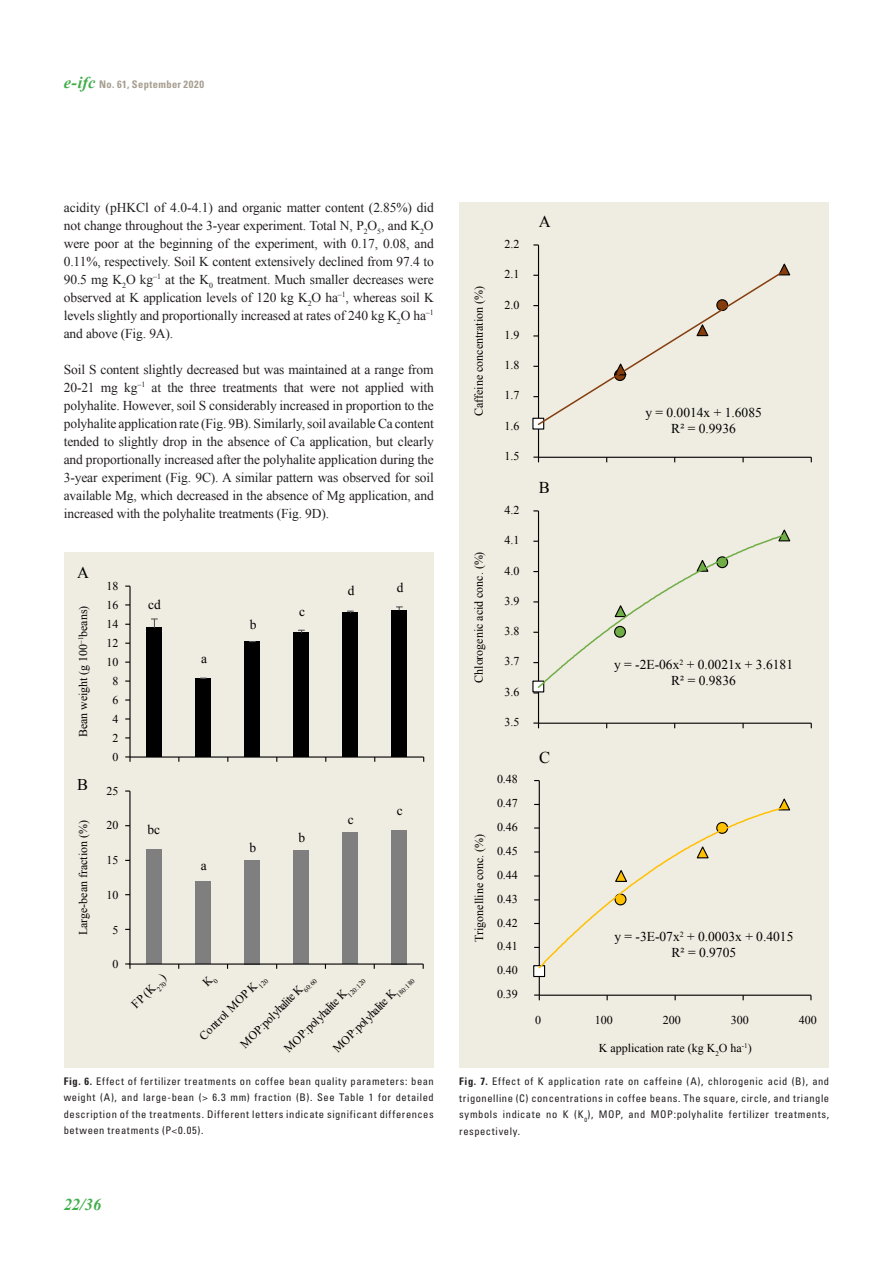
<style>
.page{position:relative;width:893px;height:1263px;background:#fff}
.page>*{position:absolute;margin:0;border:0;box-sizing:border-box;transform-origin:0 0}
.t1{font:italic 700 16.5px "Times New Roman";color:#40ae49}
.t2{font:16.5px "Times New Roman";color:#000}
.t3{font:16.35px "Times New Roman";color:#000}
.IPI_Standard{font:13.5px/18px "Times New Roman";letter-spacing:-.01em;color:#231f20;text-align:justify}
.t4{font:13.5px/16.2px "Times New Roman";color:#000;text-align:center}
.t5{font:13.35px "Times New Roman";color:#000}
.t6{font:12px "Times New Roman";letter-spacing:-.005em;color:#000}
.t7{font:11.85px "Times New Roman";color:#000}
.IPI_Figure_caption{font:condensed 10.5px/16.5px "Univers LT Pro";letter-spacing:.055em;color:#231f20;text-align:justify}
.t8{font:700 condensed 10.5px "Univers LT Std";letter-spacing:.04em;color:#a69e8f}
.s1{font-family:"Times New Roman";font-style:italic;font-stretch:normal;font-size:16.5px;color:#40ae49}
.s2{font-family:"Univers LT Std";font-weight:700}
</style>
<div class="page">
<div style="left:64px;top:552px;width:370px;height:306px;background:#efece1"></div>
<div style="left:392px;top:610px;width:15px;height:147px;background:#000"></div>
<div style="left:343px;top:613px;width:15px;height:144px;background:#000"></div>
<div style="left:294px;top:633px;width:15px;height:124px;background:#000"></div>
<div style="left:245px;top:642px;width:15px;height:115px;background:#000"></div>
<div style="left:196px;top:679px;width:15px;height:78px;background:#000"></div>
<div style="left:147px;top:627px;width:15px;height:130px;background:#000"></div>
<svg style="left:151px;top:618px;width:7px;height:10px"></svg>
<svg style="left:200px;top:677px;width:7px;height:2px"></svg>
<svg style="left:298px;top:630px;width:7px;height:3px"></svg>
<svg style="left:347px;top:611px;width:7px;height:2px"></svg>
<svg style="left:396px;top:606px;width:7px;height:4px"></svg>
<hr style="left:129px;top:586px;width:2px;height:171px;background:#000">
<hr style="left:130px;top:756px;width:294px;height:2px;background:#000">
<svg style="left:125px;top:756px;width:6px;height:6px"></svg>
<div style="left:64px;top:767px;width:370px;height:301px;background:#efece1"></div>
<div style="left:392px;top:830px;width:15px;height:134px;background:#7f7f7f"></div>
<div style="left:343px;top:832px;width:15px;height:132px;background:#7f7f7f"></div>
<div style="left:294px;top:850px;width:15px;height:114px;background:#7f7f7f"></div>
<div style="left:245px;top:860px;width:15px;height:104px;background:#7f7f7f"></div>
<div style="left:196px;top:882px;width:15px;height:82px;background:#7f7f7f"></div>
<div style="left:147px;top:850px;width:15px;height:114px;background:#7f7f7f"></div>
<hr style="left:129px;top:791px;width:2px;height:173px;background:#000">
<hr style="left:129px;top:963px;width:294px;height:2px;background:#000">
<svg style="left:125px;top:963px;width:6px;height:6px"></svg>
<div style="left:459px;top:202px;width:370px;height:866px;background:#efece1"></div>
<hr style="left:539px;top:781px;width:1px;height:214px;background:#000">
<hr style="left:539px;top:995px;width:272px;height:1px;background:#000">
<svg style="left:534px;top:994px;width:6px;height:6px"></svg>
<div style="left:534px;top:966px;width:11px;height:10px;background:#fff"></div>
<div style="left:533px;top:965px;width:12px;height:12px;border:1px solid #000"></div>
<svg style="left:534px;top:797px;width:257px;height:175px"></svg>
<hr style="left:538px;top:511px;width:1px;height:212px;background:#000">
<hr style="left:538px;top:723px;width:273px;height:1px;background:#000">
<svg style="left:533px;top:722px;width:6px;height:6px"></svg>
<svg style="left:533px;top:529px;width:258px;height:164px"></svg>
<hr style="left:538px;top:245px;width:1px;height:212px;background:#000">
<hr style="left:538px;top:457px;width:273px;height:1px;background:#000">
<svg style="left:533px;top:263px;width:258px;height:165px"></svg>
<p class="t8" style="left:64px;top:78px;width:142px"><span class="s1">e-ifc</span> No. 61, September 2020</p>
<p class="IPI_Standard" style="left:64px;top:198px;width:372px">acidity (pHKCl of 4.0-4.1) and organic matter content (2.85%) did not change throughout the 3-year experiment. Total N, P<sub>2</sub>O<sub>5</sub>, and K<sub>2</sub>O were poor at the beginning of the experiment, with 0.17, 0.08, and 0.11%, respectively. Soil K content extensively declined from 97.4 to 90.5 mg K<sub>2</sub>O kg<sup>–1</sup> at the K<sub>0</sub> treatment. Much smaller decreases were observed at K application levels of 120 kg K<sub>2</sub>O ha<sup>–1</sup>, whereas soil K levels slightly and proportionally increased at rates of 240 kg K<sub>2</sub>O ha<sup>–1 </sup>and above (Fig. 9A).</p>
<p class="IPI_Standard" style="left:64px;top:360px;width:371px">Soil S content slightly decreased but was maintained at a range from 20-21 mg kg<sup>–1</sup> at the three treatments that were not applied with polyhalite. However, soil S considerably increased in proportion to the polyhalite application rate (Fig. 9B). Similarly, soil available Ca content tended to slightly drop in the absence of Ca application, but clearly and proportionally increased after the polyhalite application during the 3-year experiment (Fig. 9C). A similar pattern was observed for soil available Mg, which decreased in the absence of Mg application, and increased with the polyhalite treatments (Fig. 9D).</p>
<p class="t3" style="left:77px;top:561px;width:13px">A</p>
<p class="t7" style="left:75px;top:737px;width:133px;rotate:-90deg">Bean weight (g 100<sup>–1</sup>beans)</p>
<p class="t7" style="left:107px;top:578px;width:13px">18</p>
<p class="t7" style="left:107px;top:597px;width:13px">16</p>
<p class="t7" style="left:107px;top:616px;width:13px">14</p>
<p class="t7" style="left:107px;top:635px;width:13px">12</p>
<p class="t7" style="left:107px;top:654px;width:13px">10</p>
<p class="t7" style="left:113px;top:673px;width:7px">8</p>
<p class="t7" style="left:113px;top:692px;width:7px">6</p>
<p class="t7" style="left:113px;top:711px;width:7px">4</p>
<p class="t7" style="left:113px;top:730px;width:7px">2</p>
<p class="t7" style="left:113px;top:749px;width:7px">0</p>
<p class="t7" style="left:77px;top:783px;width:43px"><sup>B</sup> 25</p>
<p class="t7" style="left:75px;top:935px;width:116px;rotate:-90deg">Large-bean fraction (%)</p>
<p class="t7" style="left:107px;top:817px;width:13px">20</p>
<p class="t7" style="left:107px;top:852px;width:13px">15</p>
<p class="t7" style="left:107px;top:887px;width:13px">10</p>
<p class="t7" style="left:113px;top:922px;width:7px">5</p>
<p class="t5" style="left:148px;top:595px;width:14px">cd</p>
<p class="t5" style="left:147px;top:821px;width:14px">bc</p>
<p class="t5" style="left:201px;top:649px;width:7px">a</p>
<p class="t5" style="left:201px;top:856px;width:7px">a</p>
<p class="t5" style="left:250px;top:615px;width:8px">b</p>
<p class="t5" style="left:249px;top:838px;width:8px">b</p>
<p class="t5" style="left:299px;top:602px;width:7px">c</p>
<p class="t5" style="left:298px;top:828px;width:8px">b</p>
<p class="t5" style="left:348px;top:582px;width:8px">d</p>
<p class="t5" style="left:397px;top:578px;width:8px">d</p>
<p class="t5" style="left:348px;top:810px;width:7px">c</p>
<p class="t5" style="left:397px;top:801px;width:7px">c</p>
<p class="t6" style="left:471px;top:416px;width:131px;rotate:-90deg">Caffeine concentration (%)</p>
<p class="t6" style="left:471px;top:683px;width:133px;rotate:-90deg">Chlorogenic acid conc. (%)</p>
<p class="t6" style="left:505px;top:236px;width:16px">2.2</p>
<p class="t6" style="left:505px;top:266px;width:16px">2.1</p>
<p class="t6" style="left:505px;top:296px;width:16px">2.0</p>
<p class="t6" style="left:505px;top:327px;width:16px">1.9</p>
<p class="t6" style="left:505px;top:357px;width:16px">1.8</p>
<p class="t6" style="left:505px;top:387px;width:16px">1.7</p>
<p class="t6" style="left:505px;top:418px;width:16px">1.6</p>
<p class="t6" style="left:505px;top:448px;width:16px">1.5</p>
<p class="t6" style="left:505px;top:502px;width:16px">4.2</p>
<p class="t6" style="left:505px;top:532px;width:16px">4.1</p>
<p class="t6" style="left:505px;top:562px;width:16px">4.0</p>
<p class="t6" style="left:505px;top:592px;width:16px">3.9</p>
<p class="t6" style="left:505px;top:623px;width:16px">3.8</p>
<p class="t6" style="left:505px;top:653px;width:16px">3.7</p>
<p class="t6" style="left:505px;top:683px;width:16px">3.6</p>
<p class="t6" style="left:505px;top:714px;width:16px">3.5</p>
<p class="t6" style="left:471px;top:942px;width:110px;rotate:-90deg">Trigonelline conc. (%)</p>
<p class="t6" style="left:497px;top:771px;width:22px">0.48</p>
<p class="t6" style="left:497px;top:795px;width:22px">0.47</p>
<p class="t6" style="left:497px;top:819px;width:22px">0.46</p>
<p class="t6" style="left:497px;top:843px;width:22px">0.45</p>
<p class="t6" style="left:497px;top:867px;width:22px">0.44</p>
<p class="t6" style="left:497px;top:890px;width:22px">0.43</p>
<p class="t6" style="left:497px;top:914px;width:22px">0.42</p>
<p class="t6" style="left:497px;top:938px;width:22px">0.41</p>
<p class="t2" style="left:539px;top:210px;width:13px">A</p>
<p class="t2" style="left:539px;top:476px;width:13px">B</p>
<p class="t2" style="left:539px;top:746px;width:13px">C</p>
<p class="t4" style="left:645px;top:404px;width:118px">y = 0.0014x + 1.6085<br>R² = 0.9936</p>
<p class="t4" style="left:614px;top:656px;width:181px">y = -2E-06x<sup>2</sup> + 0.0021x + 3.6181<br>R² = 0.9836</p>
<p class="t4" style="left:614px;top:928px;width:181px">y = -3E-07x<sup>2</sup> + 0.0003x + 0.4015<br>R² = 0.9705</p>
<p class="t7" style="left:113px;top:956px;width:7px">0</p>
<p class="t6" style="left:497px;top:962px;width:22px">0.40</p>
<p class="t7" style="left:128px;top:1001px;width:45px;rotate:-45deg">FP (K<sub>270</sub>)</p>
<p class="t7" style="left:196px;top:1032px;width:89px;rotate:-45deg">Control MOP K<sub>120</sub></p>
<p class="t7" style="left:281px;top:1045px;width:107px;rotate:-45deg">MOP:polyhalite K<sub>120:120</sub></p>
<p class="t7" style="left:237px;top:1040px;width:100px;rotate:-45deg">MOP:polyhalite K<sub>60:60</sub></p>
<p class="t7" style="left:329px;top:1045px;width:107px;rotate:-45deg">MOP:polyhalite K<sub>180:180</sub></p>
<p class="IPI_Figure_caption" style="left:64px;top:1072px;width:371px"><span class="s2">Fig. 6.</span> Effect of fertilizer treatments on coffee bean quality parameters: bean weight (A), and large-bean (&gt; 6.3 mm) fraction (B). See Table 1 for detailed description of the treatments. Different letters indicate significant differences between treatments (P&lt;0.05).</p>
<p class="IPI_Figure_caption" style="left:459px;top:1073px;width:371px"><span class="s2">Fig. 7.</span> Effect of K application rate on caffeine (A), chlorogenic acid (B), and trigonelline (C) concentrations in coffee beans. The square, circle, and triangle symbols indicate no K (K<sub>0</sub>), MOP, and MOP:polyhalite fertilizer treatments, respectively.</p>
<p class="t6" style="left:497px;top:986px;width:22px">0.39</p>
<p class="t6" style="left:535px;top:1012px;width:7px">0</p>
<p class="t6" style="left:595px;top:1012px;width:19px">100</p>
<p class="t6" style="left:663px;top:1012px;width:19px">200</p>
<p class="t6" style="left:731px;top:1012px;width:19px">300</p>
<p class="t6" style="left:799px;top:1012px;width:19px">400</p>
<p class="t6" style="left:599px;top:1040px;width:154px">K application rate (kg K<sub>2</sub>O ha<sup>-1</sup>)</p>
<p class="t1" style="left:64px;top:1193px;width:39px">22/36</p>
</div>
